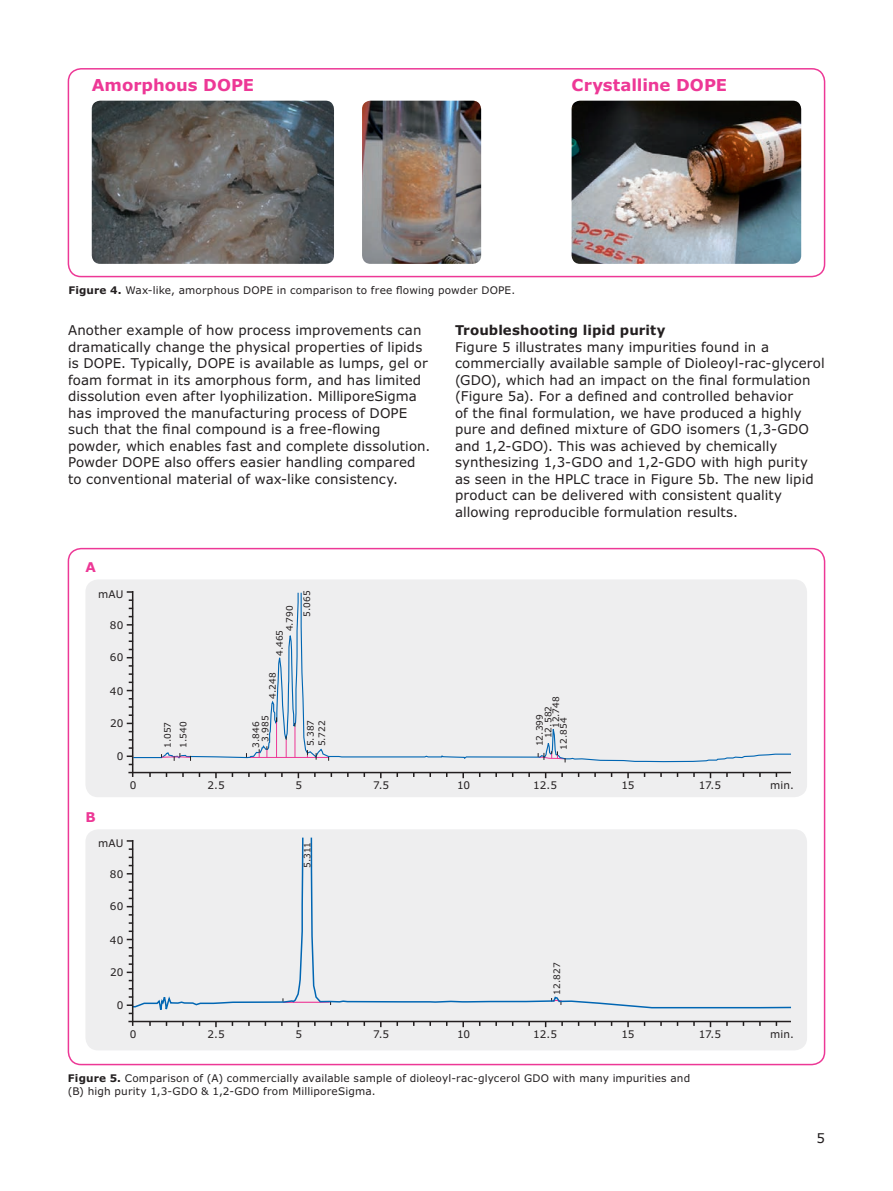
<style>
.page{position:relative;width:893px;height:1191px;background:#fff}
.page>*{position:absolute;margin:0;border:0;box-sizing:border-box;transform-origin:0 0}
.t1{font:700 16.5px "Verdana Pro";color:#ed3896}
.t2{font:13.5px/16.5px "Verdana Pro";letter-spacing:.005em;color:#231f20}
.t3{font:700 13.5px "Verdana Pro";letter-spacing:.005em;color:#231f20}
.t4{font:700 13.5px "Verdana Pro";color:#ed3896}
.t5{font:10.5px/13.5px "Verdana Pro";letter-spacing:.015em;color:#231f20}
.t6{font:9px/15.8px "Verdana Pro";letter-spacing:.01em;color:#231f20}
.s1{font-weight:700}
</style>
<div class="page">
<div style="left:85px;top:579px;width:722px;height:218px;background:#eeeeef;border-radius:13px"></div>
<div style="left:85px;top:829px;width:722px;height:221px;background:#eeeeef;border-radius:13px"></div>
<div style="left:68px;top:68px;width:757px;height:209px;border:2px solid #ed3896;border-radius:13px"></div>
<svg style="left:332px;top:996px;width:459px;height:13px"></svg>
<hr style="left:128px;top:1020px;width:663px;height:2px;background:#231f20">
<svg style="left:127px;top:837px;width:205px;height:190px"></svg>
<hr style="left:246px;top:757px;width:83px;height:1px;background:#ed3896">
<svg style="left:300px;top:592px;width:491px;height:170px"></svg>
<svg style="left:538px;top:751px;width:28px;height:11px"></svg>
<hr style="left:132px;top:591px;width:1px;height:186px;background:#231f20">
<hr style="left:128px;top:772px;width:663px;height:1px;background:#231f20">
<svg style="left:127px;top:591px;width:172px;height:174px"></svg>
<img style="left:92px;top:101px;width:242px;height:163px">
<img style="left:362px;top:101px;width:119px;height:163px">
<img style="left:572px;top:101px;width:229px;height:163px">
<p class="t1" style="left:92px;top:75px;width:164px">Amorphous DOPE</p>
<p class="t1" style="left:572px;top:75px;width:157px">Crystalline DOPE</p>
<p class="t5" style="left:68px;top:283px;width:448px"><span class="s1">Figure 4.</span> Wax-like, amorphous DOPE in comparison to free flowing powder DOPE.</p>
<p class="t2" style="left:68px;top:322px;width:364px">Another example of how process improvements can dramatically change the physical properties of lipids is DOPE. Typically, DOPE is available as lumps, gel or foam format in its amorphous form, and has limited dissolution even after lyophilization. MilliporeSigma has improved the manufacturing process of DOPE such that the final compound is a free-flowing powder, which enables fast and complete dissolution.<br>Powder DOPE also offers easier handling compared to conventional material of wax-like consistency.</p>
<p class="t3" style="left:455px;top:321px;width:212px">Troubleshooting lipid purity</p>
<p class="t2" style="left:455px;top:339px;width:371px">Figure 5 illustrates many impurities found in a commercially available sample of Dioleoyl-rac-glycerol (GDO), which had an impact on the final formulation (Figure 5a). For a defined and controlled behavior<br>of the final formulation, we have produced a highly pure and defined mixture of GDO isomers (1,3-GDO and 1,2-GDO). This was achieved by chemically synthesizing 1,3-GDO and 1,2-GDO with high purity as seen in the HPLC trace in Figure 5b. The new lipid product can be delivered with consistent quality allowing reproducible formulation results.</p>
<p class="t4" style="left:85px;top:558px;width:12px">A</p>
<p class="t5" style="left:98px;top:588px;width:27px">mAU</p>
<p class="t5" style="left:110px;top:618px;width:15px">80</p>
<p class="t5" style="left:110px;top:650px;width:15px">60</p>
<p class="t5" style="left:110px;top:685px;width:15px">40</p>
<p class="t5" style="left:110px;top:716px;width:15px">20</p>
<p class="t5" style="left:117px;top:749px;width:8px">0</p>
<p class="t6" style="left:274px;top:631px;width:28px;line-height:10.2px;text-indent:-25px;rotate:-90deg">4.465<br>4.790</p>
<p class="t6" style="left:265px;top:698px;width:28px;rotate:-90deg">4.248</p>
<p class="t6" style="left:160px;top:748px;width:28px;rotate:-90deg">1.057<br>1.540</p>
<p class="t6" style="left:251px;top:741px;width:28px;line-height:9.3px;text-indent:-6px;rotate:-90deg">3.846<br>3.985</p>
<p class="t6" style="left:299px;top:616px;width:28px;rotate:-90deg">5.065</p>
<p class="t6" style="left:305px;top:746px;width:28px;line-height:11.4px;rotate:-90deg">5.387<br>5.722</p>
<p class="t6" style="left:535px;top:738px;width:34px;line-height:9px;text-indent:-8px;rotate:-90deg">12.399<br>12.582</p>
<p class="t6" style="left:552px;top:750px;width:55px;line-height:7.6px;text-indent:22px;rotate:-90deg">12.748<br>12.854</p>
<p class="t4" style="left:85px;top:808px;width:12px">B</p>
<p class="t5" style="left:130px;top:779px;width:8px">0</p>
<p class="t5" style="left:207px;top:779px;width:19px">2.5</p>
<p class="t5" style="left:295px;top:779px;width:8px">5</p>
<p class="t5" style="left:373px;top:779px;width:18px">7.5</p>
<p class="t5" style="left:457px;top:779px;width:15px">10</p>
<p class="t5" style="left:533px;top:779px;width:25px">12.5</p>
<p class="t5" style="left:621px;top:779px;width:15px">15</p>
<p class="t5" style="left:699px;top:779px;width:24px">17.5</p>
<p class="t5" style="left:770px;top:779px;width:25px">min.</p>
<p class="t5" style="left:98px;top:836px;width:27px">mAU</p>
<p class="t6" style="left:299px;top:868px;width:27px;rotate:-90deg">5.311</p>
<p class="t5" style="left:110px;top:867px;width:15px">80</p>
<p class="t5" style="left:110px;top:899px;width:15px">60</p>
<p class="t5" style="left:110px;top:933px;width:15px">40</p>
<p class="t5" style="left:110px;top:965px;width:15px">20</p>
<p class="t5" style="left:117px;top:998px;width:8px">0</p>
<p class="t6" style="left:549px;top:994px;width:34px;rotate:-90deg">12.827</p>
<p class="t5" style="left:130px;top:1028px;width:8px">0</p>
<p class="t5" style="left:207px;top:1028px;width:19px">2.5</p>
<p class="t5" style="left:295px;top:1028px;width:8px">5</p>
<p class="t5" style="left:373px;top:1028px;width:18px">7.5</p>
<p class="t5" style="left:457px;top:1028px;width:15px">10</p>
<p class="t5" style="left:533px;top:1028px;width:25px">12.5</p>
<p class="t5" style="left:621px;top:1028px;width:15px">15</p>
<p class="t5" style="left:699px;top:1028px;width:24px">17.5</p>
<p class="t5" style="left:770px;top:1028px;width:25px">min.</p>
<p class="t5" style="left:68px;top:1071px;width:624px"><span class="s1">Figure 5.</span> Comparison of (A) commercially available sample of dioleoyl-rac-glycerol GDO with many impurities and (B) high purity 1,3-GDO &amp; 1,2-GDO from MilliporeSigma.</p>
<p class="t2" style="left:816px;top:1129px;width:10px">5</p>
</div>
